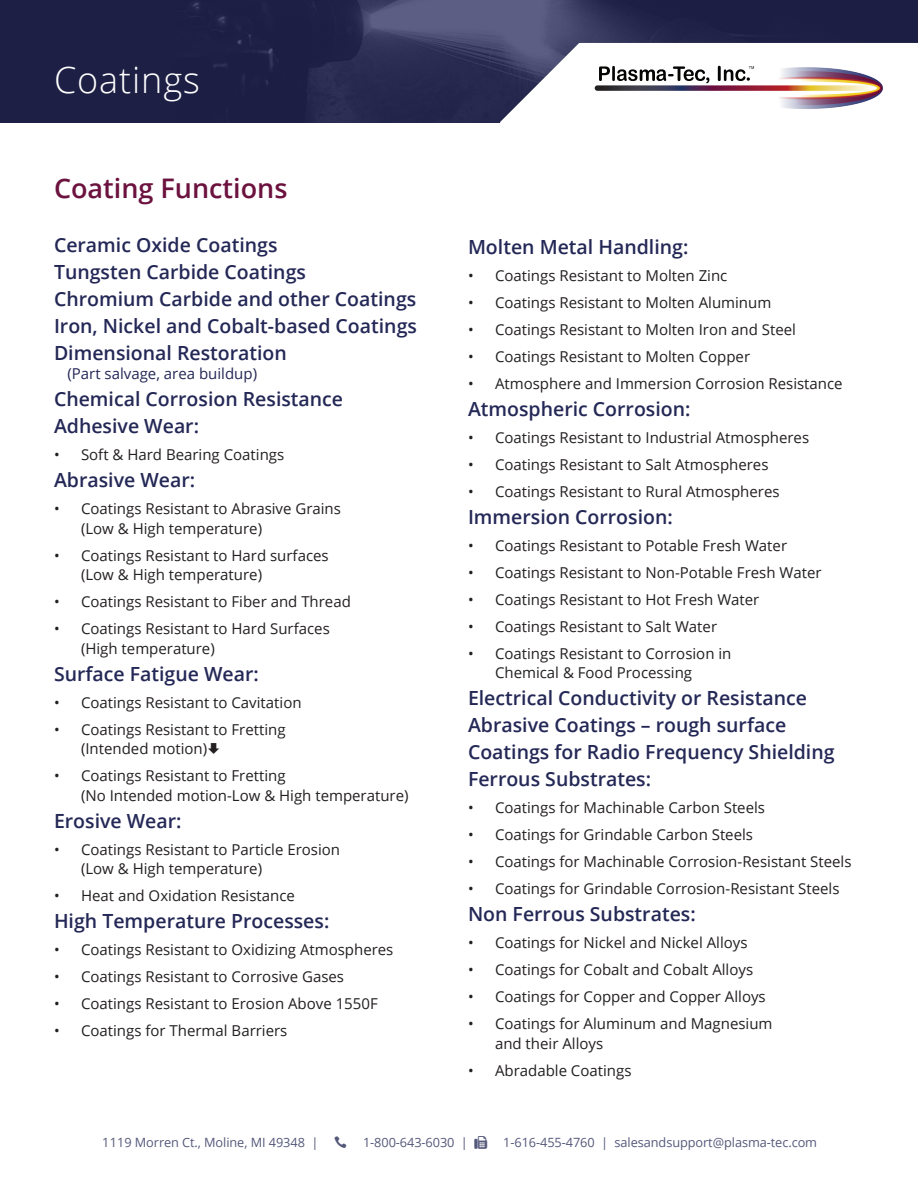
<style>
.page{position:relative;width:918px;height:1188px;background:#fff}
.page>*{position:absolute;margin:0;border:0;box-sizing:border-box;transform-origin:0 0}
.t1{font:300 36px "Open Sans";letter-spacing:.025em;color:#fff}
.t2{font:600 27px "Open Sans";color:#6c123e}
.t3{font:600 19.5px "Open Sans";color:#242856}
.t4{font:15px/19.5px "Open Sans";color:#231f20}
.t5{font:15px "Open Sans";color:#242856}
.t6{font:12.75px "Open Sans";letter-spacing:-.005em;color:#2a2f59}
</style>
<div class="page">
<img style="left:0;top:0;width:918px;height:122px">
<svg style="left:500px;top:43px;width:418px;height:80px"></svg>
<img style="left:730px;top:64px;width:154px;height:46px">
<svg style="left:595px;top:85px;width:276px;height:6px;background:#926661"></svg>
<svg style="left:599px;top:66px;width:110px;height:17px"></svg>
<svg style="left:718px;top:66px;width:36px;height:15px"></svg>
<svg style="left:599px;top:98px;width:62px;height:4px"></svg>
<svg style="left:668px;top:98px;width:30px;height:4px"></svg>
<svg style="left:704px;top:98px;width:51px;height:4px"></svg>
<p class="t1" style="left:54px;top:55px;width:147px">Coatings</p>
<p class="t2" style="left:54px;top:169px;width:235px">Coating Functions</p>
<p class="t3" style="left:54px;top:231px;width:225px">Ceramic Oxide Coatings</p>
<p class="t3" style="left:54px;top:258px;width:254px">Tungsten Carbide Coatings</p>
<p class="t3" style="left:54px;top:285px;width:364px">Chromium Carbide and other Coatings</p>
<p class="t3" style="left:54px;top:312px;width:365px">Iron, Nickel and Cobalt-based Coatings</p>
<p class="t3" style="left:54px;top:339px;width:234px">Dimensional Restoration</p>
<p class="t5" style="left:68px;top:364px;width:191px">(Part salvage, area buildup)</p>
<p class="t3" style="left:54px;top:386px;width:291px">Chemical Corrosion Resistance</p>
<p class="t3" style="left:54px;top:413px;width:147px">Adhesive Wear:</p>
<p class="t4" style="left:54px;top:445px;width:232px">• Soft &amp; Hard Bearing Coatings</p>
<p class="t3" style="left:54px;top:467px;width:143px">Abrasive Wear:</p>
<p class="t4" style="left:81px;top:499px;width:261px;text-indent:-27px">• Coatings Resistant to Abrasive Grains (Low &amp; High temperature)</p>
<p class="t4" style="left:81px;top:545px;width:249px;text-indent:-27px">• Coatings Resistant to Hard surfaces (Low &amp; High temperature)</p>
<p class="t4" style="left:54px;top:592px;width:298px">• Coatings Resistant to Fiber and Thread</p>
<p class="t4" style="left:81px;top:619px;width:250px;text-indent:-27px">• Coatings Resistant to Hard Surfaces (High temperature)</p>
<p class="t3" style="left:54px;top:660px;width:206px">Surface Fatigue Wear:</p>
<p class="t4" style="left:54px;top:692px;width:249px">• Coatings Resistant to Cavitation</p>
<p class="t4" style="left:81px;top:719px;width:206px;text-indent:-27px">• Coatings Resistant to Fretting (Intended motion)</p>
<p class="t4" style="left:81px;top:766px;width:329px;text-indent:-27px">• Coatings Resistant to Fretting<br>(No Intended motion-Low &amp; High temperature)</p>
<p class="t3" style="left:54px;top:807px;width:129px">Erosive Wear:</p>
<p class="t4" style="left:81px;top:839px;width:261px;text-indent:-27px">• Coatings Resistant to Particle Erosion (Low &amp; High temperature)</p>
<p class="t4" style="left:54px;top:886px;width:242px">• Heat and Oxidation Resistance</p>
<p class="t3" style="left:54px;top:908px;width:277px">High Temperature Processes:</p>
<p class="t4" style="left:54px;top:940px;width:341px">• Coatings Resistant to Oxidizing Atmospheres</p>
<p class="t4" style="left:54px;top:967px;width:292px">• Coatings Resistant to Corrosive Gases</p>
<p class="t4" style="left:54px;top:994px;width:325px">• Coatings Resistant to Erosion Above 1550F</p>
<p class="t4" style="left:54px;top:1021px;width:235px">• Coatings for Thermal Barriers</p>
<p class="t3" style="left:468px;top:233px;width:222px">Molten Metal Handling:</p>
<p class="t4" style="left:468px;top:265px;width:261px">• Coatings Resistant to Molten Zinc</p>
<p class="t4" style="left:468px;top:292px;width:305px">• Coatings Resistant to Molten Aluminum</p>
<p class="t4" style="left:468px;top:319px;width:330px">• Coatings Resistant to Molten Iron and Steel</p>
<p class="t4" style="left:468px;top:346px;width:284px">• Coatings Resistant to Molten Copper</p>
<p class="t4" style="left:468px;top:373px;width:376px">• Atmosphere and Immersion Corrosion Resistance</p>
<p class="t3" style="left:468px;top:395px;width:224px">Atmospheric Corrosion:</p>
<p class="t4" style="left:468px;top:427px;width:343px">• Coatings Resistant to Industrial Atmospheres</p>
<p class="t4" style="left:468px;top:454px;width:302px">• Coatings Resistant to Salt Atmospheres</p>
<p class="t4" style="left:468px;top:481px;width:313px">• Coatings Resistant to Rural Atmospheres</p>
<p class="t3" style="left:468px;top:503px;width:206px">Immersion Corrosion:</p>
<p class="t4" style="left:468px;top:535px;width:321px">• Coatings Resistant to Potable Fresh Water</p>
<p class="t4" style="left:468px;top:562px;width:355px">• Coatings Resistant to Non-Potable Fresh Water</p>
<p class="t4" style="left:468px;top:589px;width:293px">• Coatings Resistant to Hot Fresh Water</p>
<p class="t4" style="left:468px;top:616px;width:251px">• Coatings Resistant to Salt Water</p>
<p class="t4" style="left:495px;top:643px;width:238px;text-indent:-27px">• Coatings Resistant to Corrosion in<br>Chemical &amp; Food Processing</p>
<p class="t3" style="left:468px;top:685px;width:340px">Electrical Conductivity or Resistance</p>
<p class="t3" style="left:468px;top:712px;width:320px">Abrasive Coatings – rough surface</p>
<p class="t3" style="left:468px;top:739px;width:368px">Coatings for Radio Frequency Shielding</p>
<p class="t3" style="left:468px;top:766px;width:185px">Ferrous Substrates:</p>
<p class="t4" style="left:468px;top:798px;width:299px">• Coatings for Machinable Carbon Steels</p>
<p class="t4" style="left:468px;top:825px;width:287px">• Coatings for Grindable Carbon Steels</p>
<p class="t4" style="left:468px;top:852px;width:385px">• Coatings for Machinable Corrosion-Resistant Steels</p>
<p class="t4" style="left:468px;top:879px;width:373px">• Coatings for Grindable Corrosion-Resistant Steels</p>
<p class="t3" style="left:468px;top:901px;width:229px">Non Ferrous Substrates:</p>
<p class="t4" style="left:468px;top:933px;width:281px">• Coatings for Nickel and Nickel Alloys</p>
<p class="t4" style="left:468px;top:960px;width:287px">• Coatings for Cobalt and Cobalt Alloys</p>
<p class="t4" style="left:468px;top:987px;width:299px">• Coatings for Copper and Copper Alloys</p>
<p class="t4" style="left:495px;top:1014px;width:279px;text-indent:-27px">• Coatings for Aluminum and Magnesium and their Alloys</p>
<p class="t4" style="left:468px;top:1060px;width:165px">• Abradable Coatings</p>
<p class="t6" style="left:103px;top:1134px;width:217px">1119 Morren Ct., Moline, MI 49348 |</p>
<p class="t6" style="left:363px;top:1134px;width:106px">1-800-643-6030 |</p>
<p class="t6" style="left:503px;top:1134px;width:315px">1-616-455-4760 | salesandsupport@plasma-tec.com</p>
</div>
